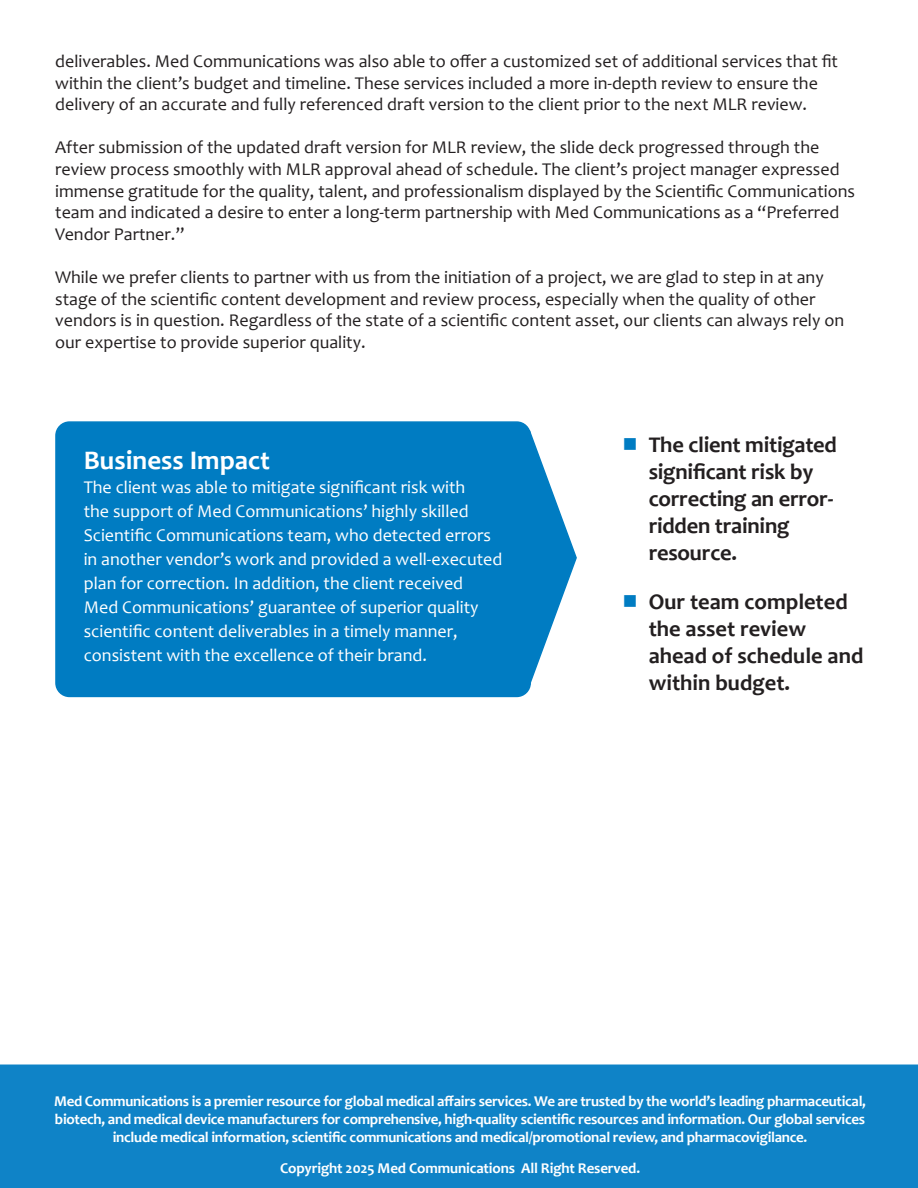
<style>
.page{position:relative;width:918px;height:1188px;background:#fff}
.page>*{position:absolute;margin:0;border:0;box-sizing:border-box;transform-origin:0 0}
.t1{font:700 27px "Candara";color:#fff}
.t2{font:700 22.5px/27px "Candara";letter-spacing:-.01em;color:#231f20}
.t3{font:18px/21.6px "Candara";color:#231f20}
.t4{font:18px/24px "Candara";color:#fff}
.t5{font:700 15px/18px "Candara";letter-spacing:-.02em;color:#fff;text-align:center}
.s1{color:#007cc2}
</style>
<div class="page">
<div style="left:0;top:1065px;width:918px;height:123px;background:#0f83c7"></div>
<svg style="left:528px;top:430px;width:49px;height:262px"></svg>
<div style="left:56px;top:422px;width:474px;height:274px;background:#007cc2;border-radius:14px"></div>
<div style="left:55px;top:421px;width:476px;height:276px;border:2px solid #007cc2;border-radius:14px"></div>
<p class="t3" style="left:55px;top:50px;width:784px">deliverables. Med Communications was also able to offer a customized set of additional services that fit within the client’s budget and timeline. These services included a more in-depth review to ensure the delivery of an accurate and fully referenced draft version to the client prior to the next MLR review.</p>
<p class="t3" style="left:55px;top:137px;width:801px">After submission of the updated draft version for MLR review, the slide deck progressed through the review process smoothly with MLR approval ahead of schedule. The client’s project manager expressed immense gratitude for the quality, talent, and professionalism displayed by the Scientific Communications team and indicated a desire to enter a long-term partnership with Med Communications as a “Preferred Vendor Partner.”</p>
<p class="t3" style="left:55px;top:266px;width:790px">While we prefer clients to partner with us from the initiation of a project, we are glad to step in at any stage of the scientific content development and review process, especially when the quality of other vendors is in question. Regardless of the state of a scientific content asset, our clients can always rely on our expertise to provide superior quality.</p>
<h1 class="t1" style="left:84px;top:450px;width:188px">Business Impact</h1>
<p class="t4" style="left:84px;top:475px;width:420px">The client was able to mitigate significant risk with<br>the support of Med Communications’ highly skilled Scientific Communications team, who detected errors in another vendor’s work and provided a well-executed plan for correction. In addition, the client received<br>Med Communications’ guarantee of superior quality scientific content deliverables in a timely manner, consistent with the excellence of their brand.</p>
<p class="t2" style="left:649px;top:433px;width:190px;text-indent:-27px"><span class="s1">○</span> The client mitigated significant risk by correcting an error&shy;ridden training resource.</p>
<p class="t2" style="left:649px;top:591px;width:216px;text-indent:-27px"><span class="s1">○</span> Our team completed the asset review ahead of schedule and within budget.</p>
<p class="t5" style="left:54px;top:1092px;width:814px">Med Communications is a premier resource for global medical affairs services. We are trusted by the world’s leading pharmaceutical, biotech, and medical device manufacturers for comprehensive, high-quality scientific resources and information. Our global services include medical information, scientific communications and medical/promotional review, and pharmacovigilance.</p>
<p class="t5" style="left:280px;top:1159px;width:362px">Copyright 2025 Med Communications All Right Reserved.</p>
</div>
